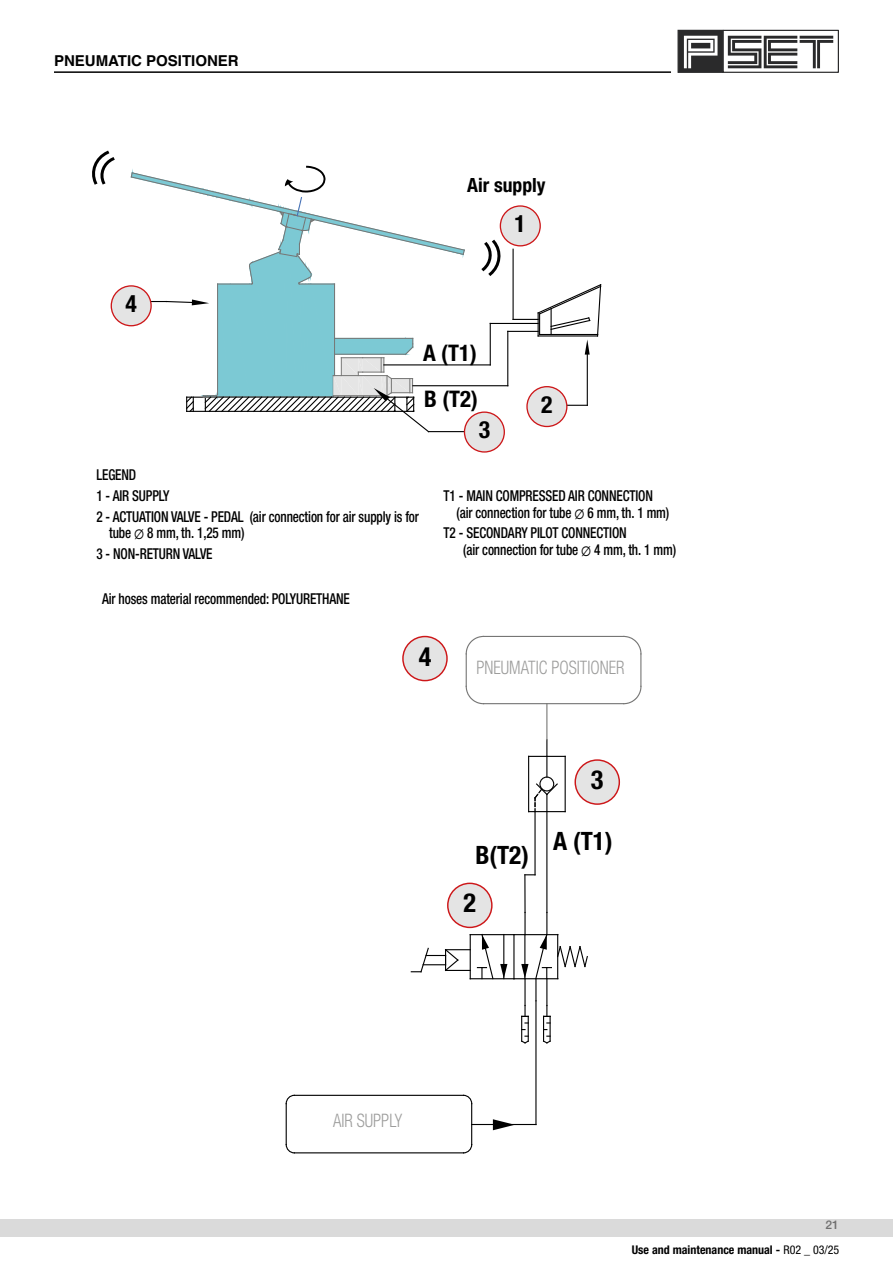
<style>
.page{position:relative;width:893px;height:1263px;background:#fff}
.page>*{position:absolute;margin:0;border:0;box-sizing:border-box;transform-origin:0 0}
.t1{font:700 condensed 26.25px "Helvetica Neue";color:#000}
.t2{font:700 condensed 25.35px "Helvetica Neue";color:#000}
.t3{font:700 condensed 23.7px "Helvetica Neue";color:#000}
.t4{font:700 condensed 22.95px "Helvetica Neue";color:#000}
.t5{font:300 condensed 21.45px "Helvetica Neue";color:#000}
.t6{font:700 condensed 19.65px "Helvetica Neue";color:#000}
.t7{font:300 condensed 18.6px "Helvetica Neue";color:#9d9d9c;scale:.9 1}
.t8{font:500 condensed 15px/20.7px "Helvetica Neue LT Std";letter-spacing:-.01em;color:#000;scale:.88 1}
.t9{font:700 15px "Helvetica";color:#000}
.t10{font:700 condensed 12px/24.9px "Helvetica Neue";color:#000;text-align:right}
.s1{font-family:"STIX General";font-weight:400;font-stretch:normal}
.s2{font-weight:500;font-stretch:normal;color:#706f6f}
.s3{font-weight:400}
</style>
<div class="page">
<div style="left:0;top:1219px;width:893px;height:17px;background:#dadada"></div>
<svg style="left:677px;top:30px;width:45px;height:43px"></svg>
<div style="left:722px;top:30px;width:117px;height:43px;border:1px solid #2a2a2b"></div>
<svg style="left:684px;top:36px;width:33px;height:32px"></svg>
<svg style="left:728px;top:36px;width:105px;height:32px"></svg>
<hr style="left:54px;top:71px;width:617px;height:2px;background:#000">
<hr style="left:546px;top:812px;width:1px;height:100px;background:#000">
<hr style="left:524px;top:875px;width:2px;height:37px;background:#000">
<hr style="left:535px;top:1001px;width:1px;height:123px;background:#000">
<hr style="left:294px;top:1152px;width:170px;height:1px;background:#000">
<hr style="left:294px;top:1095px;width:170px;height:1px;background:#000">
<svg style="left:285px;top:1094px;width:10px;height:11px"></svg>
<svg style="left:285px;top:1143px;width:10px;height:11px"></svg>
<hr style="left:286px;top:1104px;width:1px;height:40px;background:#000">
<hr style="left:472px;top:1124px;width:64px;height:1px;background:#000">
<svg style="left:462px;top:1094px;width:11px;height:11px"></svg>
<svg style="left:462px;top:1143px;width:11px;height:11px"></svg>
<hr style="left:471px;top:1104px;width:1px;height:40px;background:#000">
<svg style="left:493px;top:1119px;width:22px;height:11px"></svg>
<hr style="left:534px;top:812px;width:2px;height:63px;background:#000">
<hr style="left:546px;top:704px;width:1px;height:36px;background:#767675">
<hr style="left:484px;top:703px;width:140px;height:1px;background:#767675">
<svg style="left:623px;top:685px;width:19px;height:20px"></svg>
<hr style="left:640px;top:654px;width:1px;height:32px;background:#767675">
<svg style="left:623px;top:635px;width:19px;height:20px"></svg>
<hr style="left:484px;top:636px;width:140px;height:1px;background:#767675">
<svg style="left:465px;top:635px;width:148px;height:70px"></svg>
<hr style="left:514px;top:934px;width:44px;height:1px;background:#000">
<hr style="left:514px;top:978px;width:44px;height:1px;background:#000">
<hr style="left:470px;top:978px;width:44px;height:1px;background:#000">
<hr style="left:470px;top:934px;width:44px;height:1px;background:#000">
<hr style="left:470px;top:935px;width:1px;height:44px;background:#000">
<svg style="left:477px;top:933px;width:17px;height:47px"></svg>
<hr style="left:513px;top:935px;width:1px;height:44px;background:#000">
<hr style="left:503px;top:934px;width:1px;height:44px;background:#000">
<svg style="left:500px;top:964px;width:7px;height:14px"></svg>
<svg style="left:411px;top:947px;width:59px;height:26px"></svg>
<svg style="left:520px;top:912px;width:68px;height:132px"></svg>
<hr style="left:529px;top:756px;width:36px;height:1px;background:#000">
<hr style="left:529px;top:811px;width:36px;height:1px;background:#000">
<hr style="left:565px;top:756px;width:1px;height:56px;background:#000">
<hr style="left:528px;top:756px;width:1px;height:56px;background:#000">
<svg style="left:533px;top:740px;width:26px;height:72px"></svg>
<div style="left:575px;top:760px;width:44px;height:44px;background:#e4e4e4;border-radius:50%"></div>
<div style="left:574px;top:759px;width:46px;height:46px;border:1px solid #cd1719;border-radius:50%"></div>
<div style="left:403px;top:636px;width:44px;height:45px;background:#e4e4e4;border-radius:50%"></div>
<div style="left:402px;top:636px;width:46px;height:45px;border:1px solid #cd1719;border-radius:50%"></div>
<div style="left:448px;top:883px;width:44px;height:44px;background:#e4e4e4;border-radius:50%"></div>
<div style="left:447px;top:883px;width:46px;height:45px;border:1px solid #cd1719;border-radius:50%"></div>
<hr style="left:384px;top:364px;width:106px;height:1px;background:#000">
<hr style="left:413px;top:385px;width:95px;height:1px;background:#000">
<hr style="left:508px;top:331px;width:30px;height:1px;background:#000">
<hr style="left:507px;top:331px;width:1px;height:55px;background:#000">
<hr style="left:490px;top:323px;width:48px;height:1px;background:#000">
<hr style="left:490px;top:323px;width:1px;height:42px;background:#000">
<hr style="left:513px;top:249px;width:1px;height:70px;background:#000">
<svg style="left:513px;top:283px;width:89px;height:72px"></svg>
<hr style="left:587px;top:355px;width:1px;height:50px;background:#000">
<hr style="left:557px;top:405px;width:30px;height:1px;background:#000">
<div style="left:464px;top:412px;width:40px;height:40px;background:#e4e4e4;border-radius:50%"></div>
<div style="left:464px;top:411px;width:41px;height:42px;border:1px solid #cd1719;border-radius:50%"></div>
<svg style="left:111px;top:286px;width:40px;height:40px"></svg>
<div style="left:111px;top:285px;width:41px;height:41px;border:1px solid #cd1719;border-radius:50%"></div>
<div style="left:527px;top:387px;width:40px;height:39px;background:#e4e4e4;border-radius:50%"></div>
<div style="left:526px;top:386px;width:41px;height:41px;border:1px solid #cd1719;border-radius:50%"></div>
<div style="left:500px;top:206px;width:40px;height:40px;background:#e4e4e4;border-radius:50%"></div>
<div style="left:500px;top:205px;width:41px;height:41px;border:1px solid #cd1719;border-radius:50%"></div>
<svg style="left:92px;top:150px;width:410px;height:126px"></svg>
<svg style="left:119px;top:71px;width:346px;height:362px"></svg>
<div style="left:473px;top:646px;width:161px;height:46px;background:#fff"></div>
<p class="t9" style="left:54px;top:52px;width:186px">PNEUMATIC POSITIONER</p>
<h3 class="t3" style="left:125px;top:289px;width:13px">4</h3>
<h3 class="t6" style="left:467px;top:173px;width:80px">Air supply</h3>
<h3 class="t3" style="left:515px;top:209px;width:13px">1</h3>
<h3 class="t4" style="left:423px;top:339px;width:55px">A (T1)</h3>
<h3 class="t4" style="left:424px;top:385px;width:55px">B (T2)</h3>
<h3 class="t3" style="left:479px;top:416px;width:13px">3</h3>
<h3 class="t3" style="left:541px;top:390px;width:13px">2</h3>
<p class="t8" style="left:96px;top:465px;width:368px">LEGEND<br>1 - AIR SUPPLY<br>2 - ACTUATION VALVE - PEDAL (air connection for air supply is for</p>
<p class="t8" style="left:96px;top:523px;width:170px;text-indent:13px">tube <span class="s1">∅</span> 8 mm, th. 1,25 mm)<br>3 - NON-RETURN VALVE</p>
<h3 class="t5" style="left:189px;top:503px;width:124px">B (T2): Pilot Port</h3>
<p class="t8" style="left:102px;top:588px;width:283px">Air hoses material recommended: POLYURETHANE</p>
<p class="t8" style="left:456px;top:487px;width:243px;line-height:16.5px;text-indent:-13px">T1 - MAIN COMPRESSED AIR CONNECTION (air connection for tube <span class="s1">∅</span> 6 mm, th. 1 mm)</p>
<p class="t8" style="left:463px;top:525px;width:243px;line-height:16.5px;text-indent:-19px">T2 - SECONDARY PILOT CONNECTION<br>(air connection for tube <span class="s1">∅</span> 4 mm, th. 1 mm)</p>
<h1 class="t1" style="left:419px;top:640px;width:14px">4</h1>
<p class="t7" style="left:476px;top:657px;width:166px">PNEUMATIC POSITIONER</p>
<h2 class="t2" style="left:475px;top:840px;width:55px">B(T2)</h2>
<h1 class="t1" style="left:463px;top:887px;width:14px">2</h1>
<h1 class="t1" style="left:591px;top:764px;width:14px">3</h1>
<h2 class="t2" style="left:553px;top:826px;width:61px">A (T1)</h2>
<p class="t7" style="left:333px;top:1109px;width:79px">AIR SUPPLY</p>
<p class="t10" style="left:632px;top:1212px;width:209px"><span class="s2">21<br></span>Use and maintenance manual - <span class="s3">R02 _ 03/25</span></p>
</div>
